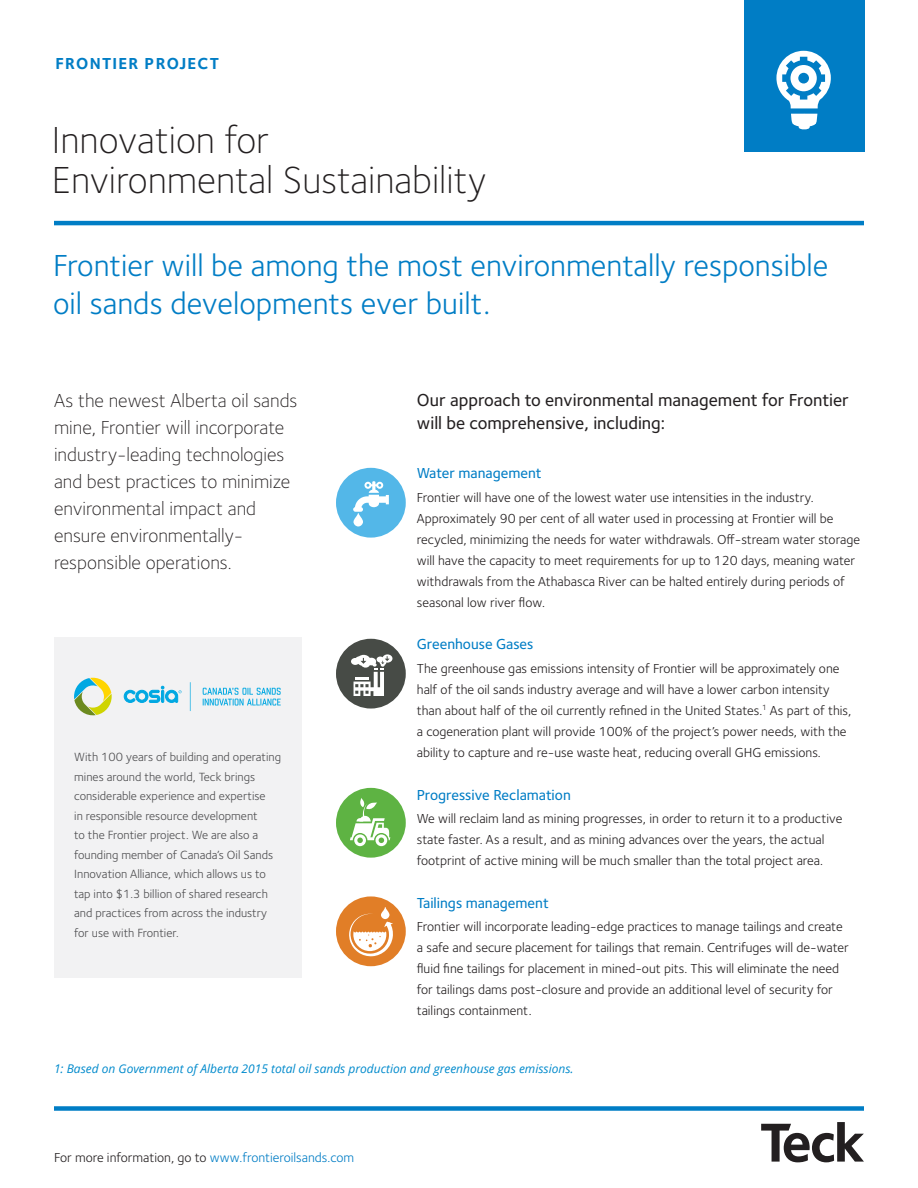
<style>
.page{position:relative;width:918px;height:1188px;background:#fff}
.page>*{position:absolute;margin:0;border:0;box-sizing:border-box;transform-origin:0 0}
.t1{font:300 39px/40.5px "Foundry Sterling";color:#231f20}
.t2{font:31.5px/37.5px "Foundry Sterling";color:#007dc5}
.t3{font:300 19.5px/27px "Foundry Sterling";color:#231f20}
.t4{font:500 18px/22.5px "Foundry Sterling";color:#231f20}
.t5{font:700 16.5px "Foundry Sterling";letter-spacing:.075em;color:#007dc5}
.t6{font:500 15px "Foundry Sterling";color:#007dc5}
.t7{font:13.5px/21px "Foundry Sterling";color:#231f20}
.t8{font:13.5px "Foundry Sterling";color:#007dc5}
.t9{font:12.3px/19.5px "Foundry Sterling";color:#4d4d4f}
.t10{font:italic 12px "Open Sans";color:#008acc}
.s1{color:#231f20}
</style>
<div class="page">
<div style="left:54px;top:637px;width:248px;height:340px;background:#f2f2f3"></div>
<svg style="left:190px;top:682px;width:1px;height:29px"></svg>
<svg style="left:203px;top:688px;width:78px;height:18px"></svg>
<svg style="left:124px;top:686px;width:58px;height:17px"></svg>
<svg style="left:74px;top:678px;width:38px;height:38px"></svg>
<div style="left:744px;top:0;width:120px;height:152px;background:#007dc5"></div>
<svg style="left:791px;top:114px;width:26px;height:15px"></svg>
<svg style="left:776px;top:51px;width:55px;height:57px"></svg>
<div style="left:336px;top:468px;width:70px;height:70px;background:#53b7e8;border-radius:50%"></div>
<svg style="left:353px;top:481px;width:36px;height:45px"></svg>
<div style="left:336px;top:896px;width:70px;height:70px;background:#e17e27;border-radius:50%"></div>
<svg style="left:349px;top:907px;width:44px;height:50px"></svg>
<div style="left:336px;top:639px;width:70px;height:70px;background:#474b46;border-radius:50%"></div>
<svg style="left:351px;top:654px;width:41px;height:42px"></svg>
<div style="left:336px;top:788px;width:70px;height:70px;background:#5eb343;border-radius:50%"></div>
<svg style="left:350px;top:798px;width:40px;height:48px"></svg>
<hr style="left:54px;top:221px;width:810px;height:4px;background:#007dc5">
<div style="left:54px;top:1106px;width:810px;height:5px;background:#007dc5"></div>
<svg style="left:761px;top:1122px;width:103px;height:40px"></svg>
<p class="t5" style="left:56px;top:54px;width:165px">FRONTIER PROJECT</p>
<h1 class="t1" style="left:52px;top:120px;width:436px">Innovation for<br>Environmental Sustainability</h1>
<h2 class="t2" style="left:53px;top:247px;width:777px">Frontier will be among the most environmentally responsible oil sands developments ever built.</h2>
<h3 class="t3" style="left:54px;top:387px;width:245px">As the newest Alberta oil sands mine, Frontier will incorporate industry-leading technologies and best practices to minimize environmental impact and ensure environmentally&shy;responsible operations.</h3>
<h3 class="t4" style="left:417px;top:389px;width:434px">Our approach to environmental management for Frontier will be comprehensive, including:</h3>
<p class="t6" style="left:417px;top:464px;width:126px">Water management</p>
<p class="t7" style="left:417px;top:487px;width:445px">Frontier will have one of the lowest water use intensities in the industry.<br>Approximately 90 per cent of all water used in processing at Frontier will be recycled, minimizing the needs for water withdrawals. Off-stream water storage will have the capacity to meet requirements for up to 120 days, meaning water withdrawals from the Athabasca River can be halted entirely during periods of seasonal low river flow.</p>
<p class="t6" style="left:417px;top:636px;width:118px">Greenhouse Gases</p>
<p class="t7" style="left:417px;top:658px;width:436px">The greenhouse gas emissions intensity of Frontier will be approximately one half of the oil sands industry average and will have a lower carbon intensity than about half of the oil currently refined in the United States.<sup>1</sup> As part of this, a cogeneration plant will provide 100% of the project’s power needs, with the ability to capture and re-use waste heat, reducing overall GHG emissions.</p>
<p class="t6" style="left:417px;top:786px;width:155px">Progressive Reclamation</p>
<p class="t7" style="left:417px;top:808px;width:427px">We will reclaim land as mining progresses, in order to return it to a productive state faster. As a result, and as mining advances over the years, the actual footprint of active mining will be much smaller than the total project area.</p>
<p class="t6" style="left:417px;top:894px;width:133px">Tailings management</p>
<p class="t7" style="left:417px;top:916px;width:434px">Frontier will incorporate leading-edge practices to manage tailings and create a safe and secure placement for tailings that remain. Centrifuges will de-water fluid fine tailings for placement in mined-out pits. This will eliminate the need for tailings dams post-closure and provide an additional level of security for tailings containment.</p>
<p class="t9" style="left:74px;top:747px;width:208px">With 100 years of building and operating mines around the world, Teck brings considerable experience and expertise<br>in responsible resource development<br>to the Frontier project. We are also a founding member of Canada’s Oil Sands Innovation Alliance, which allows us to tap into $1.3 billion of shared research and practices from across the industry for use with Frontier.</p>
<p class="t10" style="left:54px;top:1060px;width:521px">1: Based on Government of Alberta 2015 total oil sands production and greenhouse gas emissions.</p>
<p class="t8" style="left:54px;top:1150px;width:302px"><span class="s1">For more information, go to</span> www.frontieroilsands.com</p>
</div>
